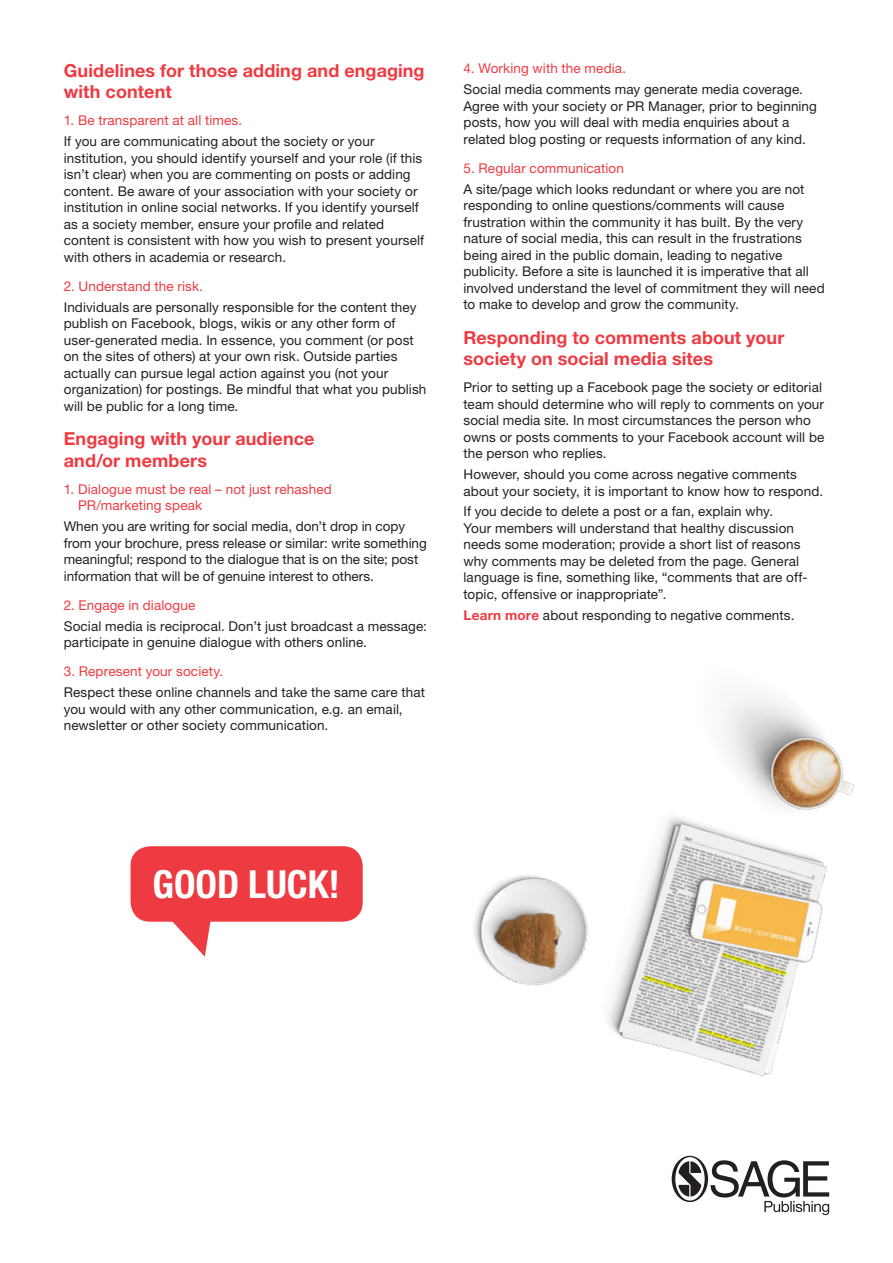
<style>
.page{position:relative;width:893px;height:1263px;background:#fff}
.page>*{position:absolute;margin:0;border:0;box-sizing:border-box;transform-origin:0 0}
.t1{font:700 condensed 38.7px "Helvetica Neue LT Std";color:#fff}
.t2{font:700 18px/21.6px "Helvetica Neue LT Std";letter-spacing:.005em;color:#ee3a41}
.Copy{font:13.5px/16.5px "Helvetica Neue LT Std";letter-spacing:.01em;color:#231f20}
.t3{font:13.5px/16.5px "Helvetica Neue LT Std";letter-spacing:.01em;color:#ee3a41}
.s1{font-weight:700;color:#ee3a41}
</style>
<div class="page">
<svg style="left:672px;top:1174px;width:157px;height:41px"></svg>
<img style="left:609px;top:723px;width:246px;height:451px">
<svg style="left:698px;top:1026px;width:58px;height:24px"></svg>
<img style="left:626px;top:828px;width:229px;height:171px">
<img style="left:608px;top:840px;width:18px;height:184px">
<img style="left:474px;top:875px;width:114px;height:111px">
<svg style="left:173px;top:922px;width:38px;height:34px"></svg>
<div style="left:131px;top:846px;width:232px;height:76px;background:#ee3a41;border-radius:20px"></div>
<p class="t2" style="left:64px;top:59px;width:362px">Guidelines for those adding and engaging with content</p>
<p class="t3" style="left:64px;top:112px;width:180px">1. Be transparent at all times.</p>
<p class="Copy" style="left:64px;top:133px;width:362px">If you are communicating about the society or your institution, you should identify yourself and your role (if this isn’t clear) when you are commenting on posts or adding content. Be aware of your association with your society or institution in online social networks. If you identify yourself as a society member, ensure your profile and related content is consistent with how you wish to present yourself with others in academia or research.</p>
<p class="t3" style="left:64px;top:278px;width:141px">2. Understand the risk.</p>
<p class="Copy" style="left:64px;top:298px;width:364px">Individuals are personally responsible for the content they publish on Facebook, blogs, wikis or any other form of user-generated media. In essence, you comment (or post on the sites of others) at your own risk. Outside parties actually can pursue legal action against you (not your organization) for postings. Be mindful that what you publish will be public for a long time.</p>
<p class="t2" style="left:64px;top:427px;width:252px">Engaging with your audience and/or members</p>
<p class="t3" style="left:78px;top:480px;width:255px;text-indent:-14px">1. Dialogue must be real – not just rehashed<br>PR/marketing speak</p>
<p class="Copy" style="left:64px;top:518px;width:365px">When you are writing for social media, don’t drop in copy from your brochure, press release or similar: write something meaningful; respond to the dialogue that is on the site; post information that will be of genuine interest to others.</p>
<p class="t3" style="left:64px;top:596px;width:133px">2. Engage in dialogue</p>
<p class="Copy" style="left:64px;top:617px;width:365px">Social media is reciprocal. Don’t just broadcast a message: participate in genuine dialogue with others online.</p>
<p class="t3" style="left:64px;top:663px;width:161px">3. Represent your society.</p>
<p class="Copy" style="left:64px;top:684px;width:363px">Respect these online channels and take the same care that you would with any other communication, e.g. an email, newsletter or other society communication.</p>
<p class="t3" style="left:463px;top:60px;width:164px">4. Working with the media.</p>
<p class="Copy" style="left:463px;top:81px;width:355px">Social media comments may generate media coverage.<br>Agree with your society or PR Manager, prior to beginning posts, how you will deal with media enquiries about a related blog posting or requests information of any kind.</p>
<p class="t3" style="left:463px;top:160px;width:162px">5. Regular communication</p>
<p class="Copy" style="left:463px;top:180px;width:363px">A site/page which looks redundant or where you are not responding to online questions/comments will cause frustration within the community it has built. By the very nature of social media, this can result in the frustrations being aired in the public domain, leading to negative publicity. Before a site is launched it is imperative that all involved understand the level of commitment they will need to make to develop and grow the community.</p>
<p class="t2" style="left:463px;top:326px;width:322px">Responding to comments about your society on social media sites</p>
<p class="Copy" style="left:463px;top:379px;width:362px">Prior to setting up a Facebook page the society or editorial team should determine who will reply to comments on your social media site. In most circumstances the person who owns or posts comments to your Facebook account will be the person who replies.</p>
<p class="Copy" style="left:463px;top:466px;width:361px">However, should you come across negative comments about your society, it is important to know how to respond.</p>
<p class="Copy" style="left:463px;top:503px;width:346px">If you decide to delete a post or a fan, explain why.<br>Your members will understand that healthy discussion needs some moderation; provide a short list of reasons why comments may be deleted from the page. General language is fine, something like, “comments that are off&shy;topic, offensive or inappropriate”.</p>
<p class="Copy" style="left:463px;top:606px;width:332px"><span class="s1">Learn more</span> about responding to negative comments.</p>
<p class="t1" style="left:152px;top:860px;width:189px">GOOD LUCK!</p>
</div>
